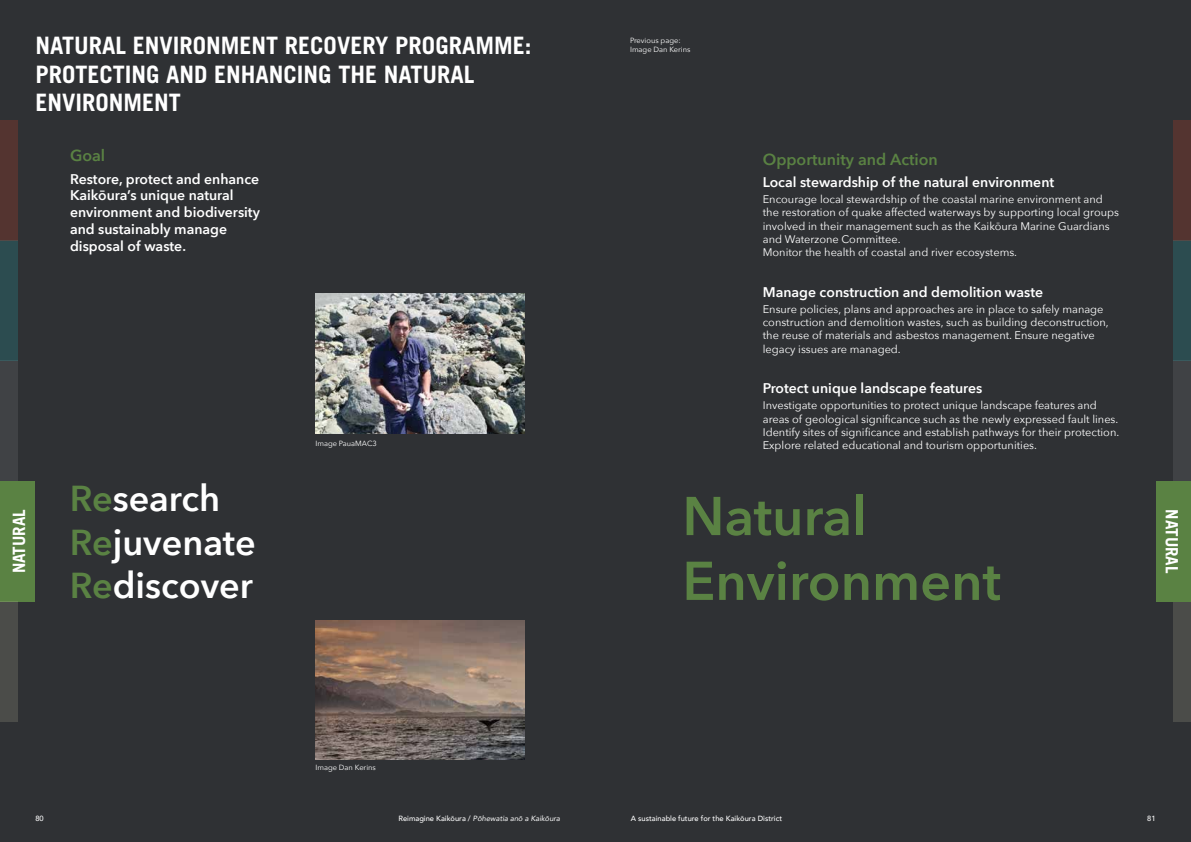
<style>
.page{position:relative;width:1191px;height:842px;background:#fff}
.page>*{position:absolute;margin:0;border:0;box-sizing:border-box;transform-origin:0 0}
.t1{font:600 54px/64.8px "Avenir Next";color:#5a8243}
.t2{font:600 36px/43.2px "Avenir Next";color:#fff}
.t3{font:700 24px/28.8px "Trade Gothic";color:#fff}
.t4{font:700 17px "Trade Gothic";color:#fff}
.t5{font:600 16px "Avenir Next";color:#5a8243}
.t6{font:600 14px/16.8px "Avenir Next";color:#fff}
.t7{font:11px/13.2px "Avenir Next";color:#fff}
.t8{font:7.5px/9px "Avenir Next";color:#fff}
.t9{font:500 7.5px "Avenir";color:#fff}
.t10{font:italic 7.5px "Avenir";color:#fff}
.s1{color:#5a8243}
.s2{font-weight:500;font-style:normal}
</style>
<div class="page">
<div style="left:18px;top:0;width:1155px;height:842px;background:#2f3134"></div>
<div style="left:1173px;top:0;width:18px;height:120px;background:#2f3134"></div>
<div style="left:1173px;top:722px;width:18px;height:120px;background:#2f3134"></div>
<div style="left:0;top:0;width:18px;height:120px;background:#2f3134"></div>
<div style="left:0;top:722px;width:18px;height:120px;background:#2f3134"></div>
<div style="left:0;top:481px;width:35px;height:120px;background:#5a8243"></div>
<div style="left:0;top:601px;width:18px;height:121px;background:#4b4c49"></div>
<div style="left:0;top:361px;width:18px;height:120px;background:#404245"></div>
<div style="left:0;top:241px;width:18px;height:120px;background:#2c4c50"></div>
<div style="left:0;top:120px;width:18px;height:121px;background:#543430"></div>
<div style="left:1173px;top:601px;width:18px;height:121px;background:#4b4c49"></div>
<div style="left:1155px;top:481px;width:36px;height:120px;background:#5a8243"></div>
<div style="left:1173px;top:361px;width:18px;height:120px;background:#404245"></div>
<div style="left:1173px;top:241px;width:18px;height:120px;background:#2c4c50"></div>
<div style="left:1173px;top:120px;width:18px;height:121px;background:#543430"></div>
<img style="left:315px;top:294px;width:209px;height:139px">
<img style="left:315px;top:620px;width:209px;height:140px">
<h3 class="t3" style="left:35px;top:31px;width:497px">NATURAL ENVIRONMENT RECOVERY PROGRAMME:<br>PROTECTING AND ENHANCING THE NATURAL<br>ENVIRONMENT</h3>
<p class="t8" style="left:630px;top:35px;width:62px">Previous page:<br>Image Dan Kerins</p>
<h3 class="t5" style="left:70px;top:142px;width:37px">Goal</h3>
<p class="t6" style="left:70px;top:170px;width:191px">Restore, protect and enhance<br>Kaikōura’s unique natural environment and biodiversity and sustainably manage disposal of waste.</p>
<p class="t8" style="left:315px;top:438px;width:63px">Image PauaMAC3</p>
<h3 class="t5" style="left:763px;top:145px;width:177px">Opportunity and Action</h3>
<p class="t6" style="left:763px;top:173px;width:293px">Local stewardship of the natural environment</p>
<p class="t7" style="left:763px;top:192px;width:358px">Encourage local stewardship of the coastal marine environment and the restoration of quake affected waterways by supporting local groups involved in their management such as the Kaikōura Marine Guardians and Waterzone Committee.<br>Monitor the health of coastal and river ecosystems.</p>
<p class="t6" style="left:763px;top:283px;width:282px">Manage construction and demolition waste</p>
<p class="t7" style="left:763px;top:302px;width:347px">Ensure policies, plans and approaches are in place to safely manage construction and demolition wastes, such as building deconstruction, the reuse of materials and asbestos management. Ensure negative legacy issues are managed.</p>
<p class="t6" style="left:763px;top:380px;width:221px">Protect unique landscape features</p>
<p class="t7" style="left:763px;top:399px;width:358px">Investigate opportunities to protect unique landscape features and areas of geological significance such as the newly expressed fault lines.<br>Identify sites of significance and establish pathways for their protection.<br>Explore related educational and tourism opportunities.</p>
<h2 class="t2" style="left:70px;top:476px;width:187px"><span class="s1">Re</span>search<br><span class="s1">Re</span>juvenate<br><span class="s1">Re</span>discover</h2>
<h1 class="t1" style="left:682px;top:482px;width:320px">Natural<br>Environment</h1>
<h3 class="t4" style="left:9px;top:573px;width:66px;rotate:-90deg">NATURAL</h3>
<h3 class="t4" style="left:1182px;top:509px;width:66px;rotate:90deg">NATURAL</h3>
<p class="t8" style="left:315px;top:763px;width:62px">Image Dan Kerins</p>
<p class="t9" style="left:35px;top:812px;width:10px">80</p>
<p class="t10" style="left:398px;top:814px;width:163px"><span class="s2">Reimagine Kaikōura /</span> Pōhewatia anō a Kaikōura</p>
<p class="t9" style="left:631px;top:812px;width:153px">A sustainable future for the Kaikōura District</p>
<p class="t9" style="left:1147px;top:812px;width:10px">81</p>
</div>
